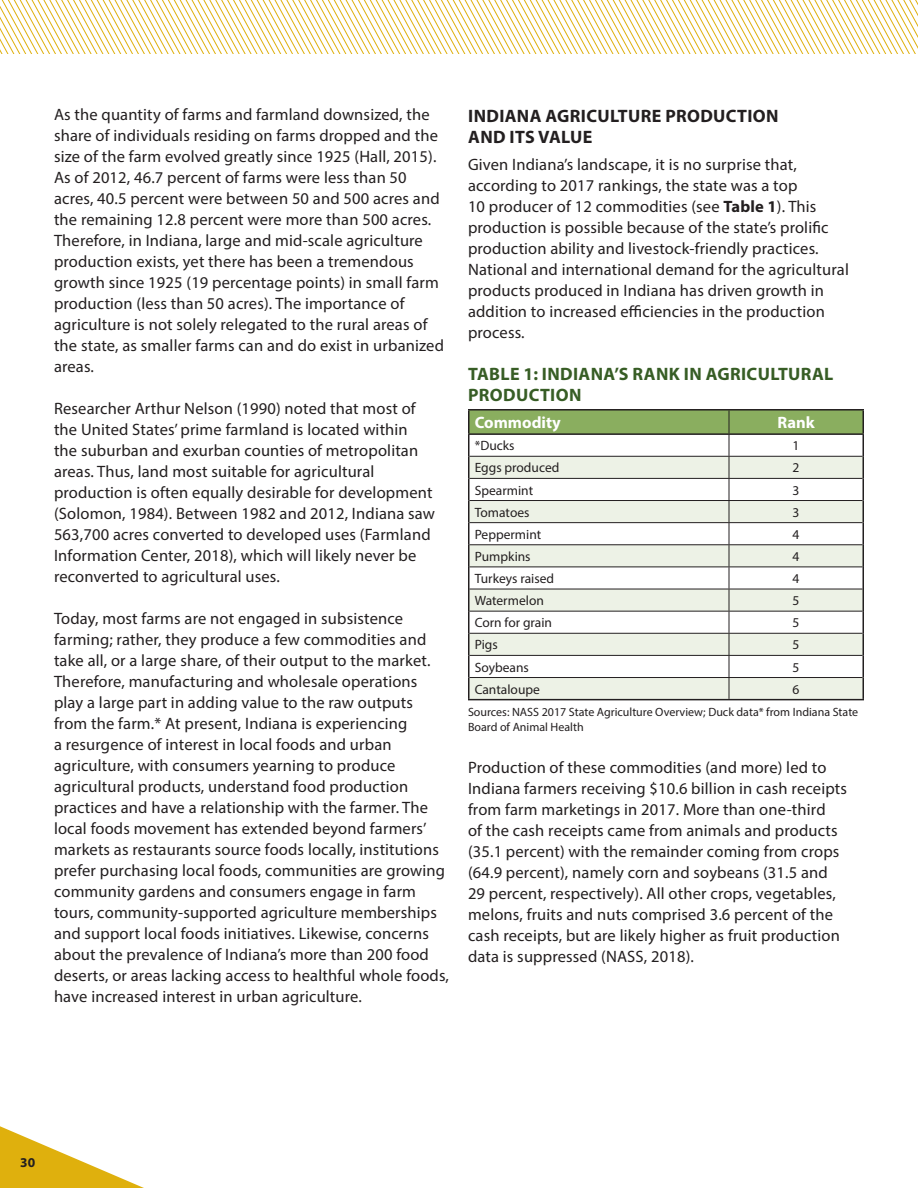
<style>
.page{position:relative;width:918px;height:1188px;background:#fff}
.page>*{position:absolute;margin:0;border:0;box-sizing:border-box;transform-origin:0 0}
.Heading_3{font:700 18px/21px "Myriad Pro";letter-spacing:.02em;color:#375d25}
.Heading_3-2{font:700 18px/21px "Myriad Pro";letter-spacing:.02em;color:#231f20}
.Body_Text{font:16.5px/21px "Myriad Pro";letter-spacing:.01em;color:#231f20}
.Table_Head{font:700 16.5px "Myriad Pro";color:#fff}
.Table_Body{font:13.5px "Myriad Pro";color:#231f20}
.t1{font:700 13.5px "Myriad Pro";color:#231f20}
.Source{font:12px/14.4px "Myriad Pro";color:#231f20}
.s1{font-weight:700}
</style>
<div class="page">
<svg style="left:0;top:1126px;width:144px;height:62px"></svg>
<svg style="left:0;top:0;width:918px;height:54px"></svg>
<hr style="left:468px;top:409px;width:261px;height:2px;background:#231f20">
<hr style="left:468px;top:411px;width:2px;height:22px;background:#231f20">
<hr style="left:729px;top:409px;width:135px;height:2px;background:#231f20">
<hr style="left:862px;top:411px;width:2px;height:22px;background:#231f20">
<hr style="left:468px;top:433px;width:261px;height:2px;background:#231f20">
<hr style="left:468px;top:435px;width:2px;height:21px;background:#231f20">
<hr style="left:729px;top:433px;width:135px;height:2px;background:#231f20">
<hr style="left:862px;top:435px;width:2px;height:21px;background:#231f20">
<hr style="left:468px;top:456px;width:2px;height:22px;background:#231f20">
<hr style="left:862px;top:456px;width:2px;height:22px;background:#231f20">
<hr style="left:468px;top:478px;width:2px;height:23px;background:#231f20">
<hr style="left:862px;top:478px;width:2px;height:23px;background:#231f20">
<hr style="left:468px;top:501px;width:2px;height:22px;background:#231f20">
<hr style="left:862px;top:501px;width:2px;height:22px;background:#231f20">
<hr style="left:468px;top:523px;width:2px;height:22px;background:#231f20">
<hr style="left:862px;top:523px;width:2px;height:22px;background:#231f20">
<hr style="left:468px;top:545px;width:2px;height:22px;background:#231f20">
<hr style="left:862px;top:545px;width:2px;height:22px;background:#231f20">
<hr style="left:468px;top:567px;width:2px;height:22px;background:#231f20">
<hr style="left:862px;top:567px;width:2px;height:22px;background:#231f20">
<hr style="left:468px;top:589px;width:2px;height:22px;background:#231f20">
<hr style="left:862px;top:589px;width:2px;height:22px;background:#231f20">
<hr style="left:468px;top:611px;width:2px;height:22px;background:#231f20">
<hr style="left:862px;top:611px;width:2px;height:22px;background:#231f20">
<hr style="left:468px;top:633px;width:2px;height:22px;background:#231f20">
<hr style="left:862px;top:633px;width:2px;height:22px;background:#231f20">
<hr style="left:468px;top:655px;width:2px;height:23px;background:#231f20">
<hr style="left:862px;top:655px;width:2px;height:23px;background:#231f20">
<hr style="left:468px;top:678px;width:2px;height:21px;background:#231f20">
<hr style="left:862px;top:678px;width:2px;height:21px;background:#231f20">
<hr style="left:468px;top:699px;width:261px;height:1px;background:#231f20">
<hr style="left:729px;top:699px;width:135px;height:1px;background:#231f20">
<svg style="left:469px;top:410px;width:394px;height:289px"></svg>
<p class="Body_Text" style="left:54px;top:104px;width:391px">As the quantity of farms and farmland downsized, the share of individuals residing on farms dropped and the size of the farm evolved greatly since 1925 (Hall, 2015).<br>As of 2012, 46.7 percent of farms were less than 50 acres, 40.5 percent were between 50 and 500 acres and the remaining 12.8 percent were more than 500 acres.<br>Therefore, in Indiana, large and mid-scale agriculture production exists, yet there has been a tremendous growth since 1925 (19 percentage points) in small farm production (less than 50 acres). The importance of agriculture is not solely relegated to the rural areas of the state, as smaller farms can and do exist in urbanized areas.</p>
<p class="Body_Text" style="left:54px;top:398px;width:383px">Researcher Arthur Nelson (1990) noted that most of the United States’ prime farmland is located within the suburban and exurban counties of metropolitan areas. Thus, land most suitable for agricultural production is often equally desirable for development (Solomon, 1984). Between 1982 and 2012, Indiana saw 563,700 acres converted to developed uses (Farmland Information Center, 2018), which will likely never be reconverted to agricultural uses.</p>
<p class="Body_Text" style="left:54px;top:608px;width:396px">Today, most farms are not engaged in subsistence farming; rather, they produce a few commodities and take all, or a large share, of their output to the market.<br>Therefore, manufacturing and wholesale operations play a large part in adding value to the raw outputs from the farm.* At present, Indiana is experiencing<br>a resurgence of interest in local foods and urban agriculture, with consumers yearning to produce agricultural products, understand food production practices and have a relationship with the farmer. The local foods movement has extended beyond farmers’ markets as restaurants source foods locally, institutions prefer purchasing local foods, communities are growing community gardens and consumers engage in farm tours, community-supported agriculture memberships and support local foods initiatives. Likewise, concerns about the prevalence of Indiana’s more than 200 food deserts, or areas lacking access to healthful whole foods, have increased interest in urban agriculture.</p>
<p class="Heading_3-2" style="left:468px;top:104px;width:312px">INDIANA AGRICULTURE PRODUCTION<br>AND ITS VALUE</p>
<p class="Body_Text" style="left:468px;top:154px;width:382px">Given Indiana’s landscape, it is no surprise that, according to 2017 rankings, the state was a top<br>10 producer of 12 commodities (see <span class="s1">Table 1</span>). This production is possible because of the state’s prolific production ability and livestock-friendly practices.<br>National and international demand for the agricultural products produced in Indiana has driven growth in addition to increased efficiencies in the production process.</p>
<p class="Heading_3" style="left:468px;top:363px;width:367px">TABLE 1: INDIANA’S RANK IN AGRICULTURAL<br>PRODUCTION</p>
<p class="Table_Head" style="left:475px;top:412px;width:88px">Commodity</p>
<p class="Table_Head" style="left:777px;top:412px;width:39px">Rank</p>
<p class="Table_Body" style="left:475px;top:437px;width:41px">*Ducks</p>
<p class="Table_Body" style="left:793px;top:437px;width:8px">1</p>
<p class="Table_Body" style="left:475px;top:460px;width:86px">Eggs produced</p>
<p class="Table_Body" style="left:793px;top:460px;width:8px">2</p>
<p class="Table_Body" style="left:475px;top:482px;width:60px">Spearmint</p>
<p class="Table_Body" style="left:793px;top:482px;width:8px">3</p>
<p class="Table_Body" style="left:475px;top:504px;width:56px">Tomatoes</p>
<p class="Table_Body" style="left:793px;top:504px;width:8px">3</p>
<p class="Table_Body" style="left:475px;top:526px;width:68px">Peppermint</p>
<p class="Table_Body" style="left:793px;top:526px;width:8px">4</p>
<p class="Table_Body" style="left:475px;top:548px;width:57px">Pumpkins</p>
<p class="Table_Body" style="left:793px;top:548px;width:8px">4</p>
<p class="Table_Body" style="left:475px;top:570px;width:81px">Turkeys raised</p>
<p class="Table_Body" style="left:793px;top:570px;width:8px">4</p>
<p class="Table_Body" style="left:475px;top:592px;width:71px">Watermelon</p>
<p class="Table_Body" style="left:793px;top:592px;width:8px">5</p>
<p class="Table_Body" style="left:475px;top:614px;width:79px">Corn for grain</p>
<p class="Table_Body" style="left:793px;top:614px;width:8px">5</p>
<p class="Table_Body" style="left:475px;top:637px;width:25px">Pigs</p>
<p class="Table_Body" style="left:793px;top:637px;width:8px">5</p>
<p class="Table_Body" style="left:475px;top:659px;width:56px">Soybeans</p>
<p class="Table_Body" style="left:793px;top:659px;width:8px">5</p>
<p class="Table_Body" style="left:475px;top:681px;width:67px">Cantaloupe</p>
<p class="Table_Body" style="left:793px;top:681px;width:8px">6</p>
<p class="Source" style="left:468px;top:705px;width:392px">Sources: NASS 2017 State Agriculture Overview; Duck data* from Indiana State<br>Board of Animal Health</p>
<p class="Body_Text" style="left:468px;top:757px;width:381px">Production of these commodities (and more) led to Indiana farmers receiving $10.6 billion in cash receipts from farm marketings in 2017. More than one-third<br>of the cash receipts came from animals and products (35.1 percent) with the remainder coming from crops (64.9 percent), namely corn and soybeans (31.5 and 29 percent, respectively). All other crops, vegetables, melons, fruits and nuts comprised 3.6 percent of the cash receipts, but are likely higher as fruit production data is suppressed (NASS, 2018).</p>
<p class="t1" style="left:20px;top:1153px;width:16px">30</p>
</div>
